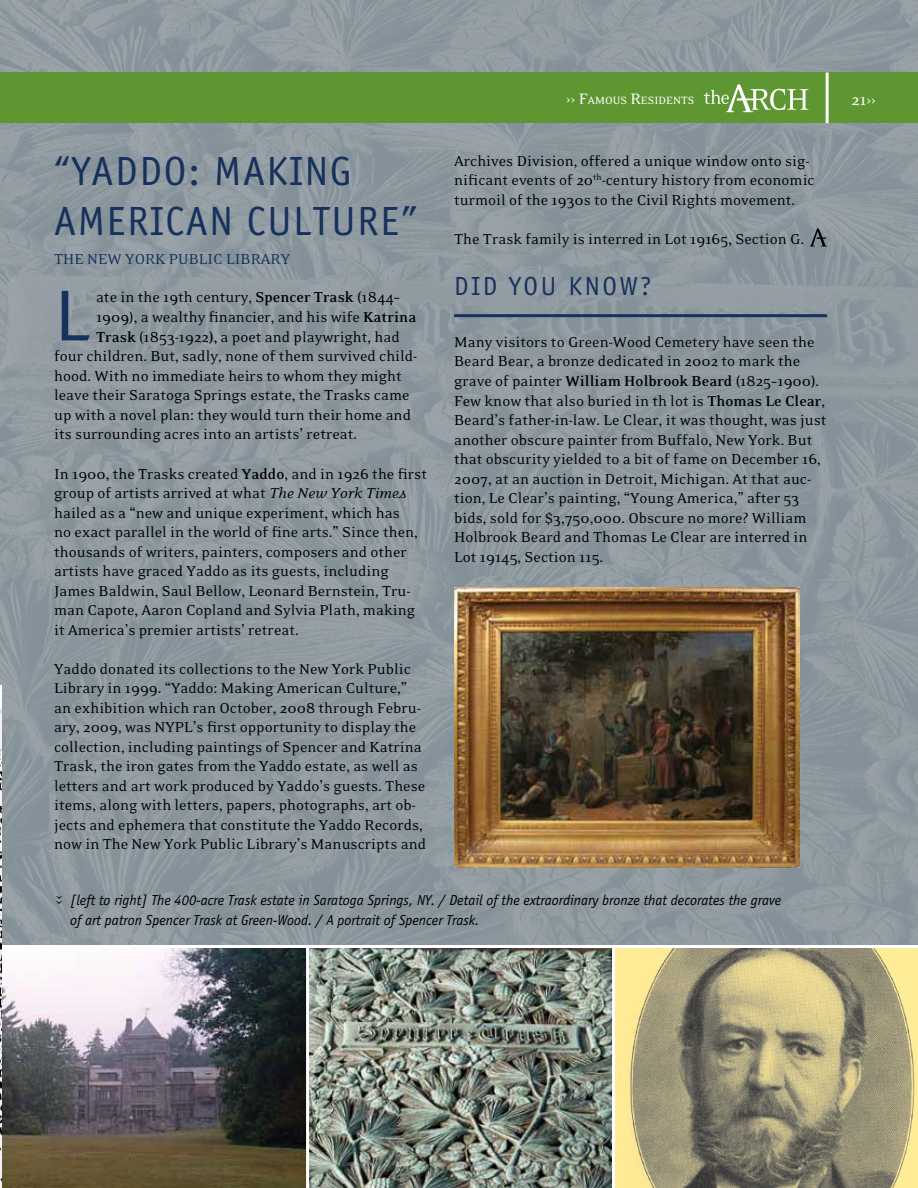
<style>
.page{position:relative;width:918px;height:1188px;background:#fff}
.page>*{position:absolute;margin:0;border:0;box-sizing:border-box;transform-origin:0 0}
.t1{font:74.4px "Officina Sans";color:#16325c;scale:1.1 1}
.t2{font:42px/50.4px "Officina Sans";letter-spacing:.04em;color:#16325c}
.t3{font:27px "Officina Sans";letter-spacing:.1em;color:#16325c}
.t4{font:18px "Eidetic Neo";color:#fff}
.t5{font:18px "Eidetic Neo";color:#000}
.t6{font:16.5px/19.5px "Eidetic Neo";color:#000}
.t7{font:16.5px "Eidetic Neo";color:#16325c}
.t8{font:italic 15px/19.5px "Officina Sans";color:#000}
.t9{font:12.15px "Eidetic Neo";color:#fff}
.s1{font-weight:700}
.s2{font-style:italic}
.s3{font-size:17.25px}
</style>
<div class="page">
<img style="left:0;top:0;width:918px;height:1188px">
<div style="left:0;top:73px;width:918px;height:50px;background:#5e9732"></div>
<hr style="left:826px;top:73px;width:3px;height:50px;background:#fff">
<svg style="left:704px;top:84px;width:105px;height:28px"></svg>
<svg style="left:615px;top:948px;width:303px;height:240px;background:#a69d78"></svg>
<hr style="left:0;top:945px;width:918px;height:3px;background:#fff">
<hr style="left:306px;top:946px;width:3px;height:242px;background:#fff">
<hr style="left:612px;top:946px;width:3px;height:242px;background:#fff">
<svg style="left:810px;top:228px;width:17px;height:18px"></svg>
<hr style="left:454px;top:314px;width:373px;height:3px;background:#16325c">
<img style="left:454px;top:588px;width:345px;height:279px">
<img style="left:0;top:686px;width:1px;height:502px">
<h2 class="t2" style="left:54px;top:146px;width:365px">“YADDO: MAKING<br>AMERICAN CULTURE”</h2>
<p class="t7" style="left:54px;top:250px;width:92px">The New York</p>
<p class="t7" style="left:169px;top:250px;width:19px">Public</p>
<p class="t7" style="left:226px;top:250px;width:19px">Library</p>
<h1 class="t1" style="left:54px;top:274px;width:27px">L</h1>
<p class="t6" style="left:96px;top:288px;width:306px">ate in the 19th century, <span class="s1">Spencer Trask</span> (1844–</p>
<p class="t6" style="left:96px;top:308px;width:322px">1909), a wealthy financier, and his wife <span class="s1">Katrina</span></p>
<p class="t6" style="left:96px;top:327px;width:305px"><span class="s1">Trask</span> (1853-1922<span class="s1">)</span>, a poet and playwright, had</p>
<p class="t6" style="left:54px;top:347px;width:365px">four children. But, sadly, none of them survived child-</p>
<p class="t6" style="left:54px;top:366px;width:349px">hood. With no immediate heirs to whom they might</p>
<p class="t6" style="left:54px;top:386px;width:357px">leave their Saratoga Springs estate, the Trasks came</p>
<p class="t6" style="left:54px;top:405px;width:359px">up with a novel plan: they would turn their home and</p>
<p class="t6" style="left:54px;top:425px;width:305px">its surrounding acres into an artists’ retreat.</p>
<p class="t6" style="left:54px;top:464px;width:374px">In 1900, the Trasks created <span class="s1">Yaddo</span>, and in 1926 the first group of artists arrived at what <span class="s2">The New York Times </span>hailed as a “new and unique experiment, which has<br>no exact parallel in the world of fine arts.” Since then, thousands of writers, painters, composers and other artists have graced Yaddo as its guests, including James Baldwin, Saul Bellow, Leonard Bernstein, Tru&shy;man Capote, Aaron Copland and Sylvia Plath, making it America’s premier artists’ retreat.</p>
<p class="t6" style="left:54px;top:659px;width:374px">Yaddo donated its collections to the New York Public Library in 1999. “Yaddo: Making American Culture,” an exhibition which ran October, 2008 through Febru&shy;ary, 2009, was NYPL’s first opportunity to display the collection, including paintings of Spencer and Katrina Trask, the iron gates from the Yaddo estate, as well as letters and art work produced by Yaddo’s guests. These items, along with letters, papers, photographs, art ob&shy;jects and ephemera that constitute the Yaddo Records, now in The New York Public Library’s Manuscripts and</p>
<p class="t9" style="left:566px;top:95px;width:130px"><span class="s3">›› F</span>AMOUS <span class="s3">R</span>ESIDENTS</p>
<p class="t4" style="left:851px;top:90px;width:26px">21››</p>
<p class="t6" style="left:454px;top:151px;width:362px">Archives Division, offered a unique window onto sig&shy;nificant events of 20<sup>th</sup>-century history from economic turmoil of the 1930s to the Civil Rights movement.</p>
<p class="t6" style="left:454px;top:229px;width:352px">The Trask family is interred in Lot 19165, Section G.</p>
<h3 class="t3" style="left:454px;top:271px;width:199px">DID YOU KN OW?</h3>
<p class="t6" style="left:454px;top:332px;width:374px">Many visitors to Green-Wood Cemetery have seen the Beard Bear, a bronze dedicated in 2002 to mark the grave of painter <span class="s1">William Holbrook Beard</span> (1825–1900).<br>Few know that also buried in th lot is <span class="s1">Thomas Le Clear</span>, Beard’s father-in-law. Le Clear, it was thought, was just another obscure painter from Buffalo, New York. But that obscurity yielded to a bit of fame on December 16, 2007, at an auction in Detroit, Michigan. At that auc&shy;tion, Le Clear’s painting, “Young America,” after 53 bids, sold for $3,750,000. Obscure no more? William Holbrook Beard and Thomas Le Clear are interred in Lot 19145, Section 115.</p>
<p class="t5" style="left:70px;top:895px;width:11px;rotate:90deg">››</p>
<p class="t8" style="left:70px;top:891px;width:713px">[left to right] The 400-acre Trask estate in Saratoga Springs, NY. / Detail of the extraordinary bronze that decorates the grave of art patron Spencer Trask at Green-Wood. / A portrait of Spencer Trask.</p>
</div>
